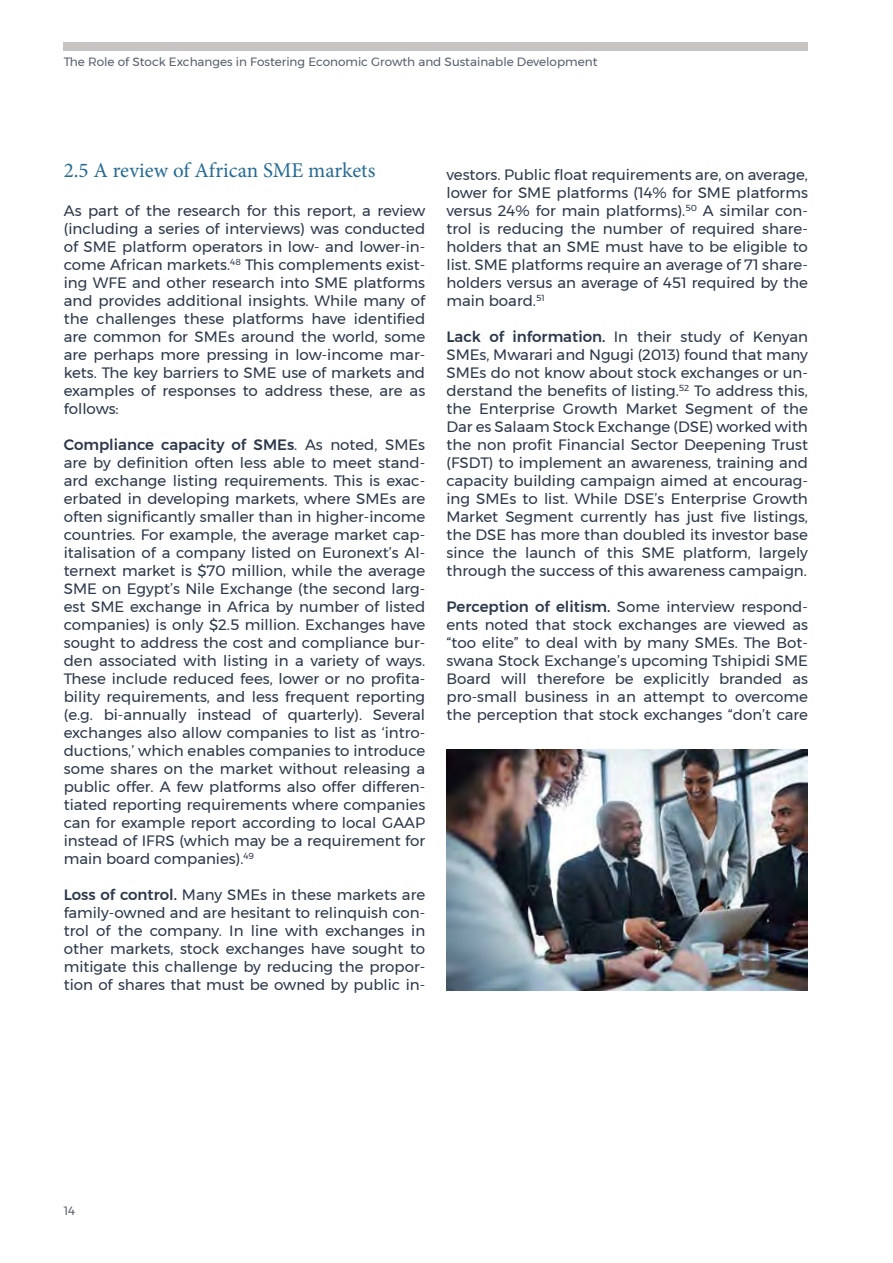
<style>
.page{position:relative;width:893px;height:1263px;background:#fff}
.page>*{position:absolute;margin:0;border:0;box-sizing:border-box;transform-origin:0 0}
.t1{font:21px "Minion Pro";color:#236a95}
.t2{font:15px/18px "Montserrat";color:#2b384a;text-align:justify}
.t3{font:12px "Montserrat";color:#56606e}
.s1{font-weight:500}
</style>
<div class="page">
<div style="left:64px;top:43px;width:744px;height:8px;background:#c7c5c4"></div>
<img style="left:446px;top:749px;width:362px;height:241px">
<p class="t3" style="left:64px;top:54px;width:535px">The Role of Stock Exchanges in Fostering Economic Growth and Sustainable Development</p>
<h1 class="t1" style="left:64px;top:156px;width:313px">2.5 A review of African SME markets</h1>
<p class="t2" style="left:64px;top:202px;width:363px">As part of the research for this report, a review (including a series of interviews) was conducted of SME platform operators in low- and lower-in&shy;come African markets.<sup>48</sup> This complements exist&shy;ing WFE and other research into SME platforms and provides additional insights. While many of the challenges these platforms have identified are common for SMEs around the world, some are perhaps more pressing in low-income mar&shy;kets. The key barriers to SME use of markets and examples of responses to address these, are as follows:</p>
<p class="t2" style="left:64px;top:436px;width:363px"><span class="s1">Compliance capacity of SMEs</span>. As noted, SMEs are by definition often less able to meet stand&shy;ard exchange listing requirements. This is exac&shy;erbated in developing markets, where SMEs are often significantly smaller than in higher-income countries. For example, the average market cap&shy;italisation of a company listed on Euronext’s Al&shy;ternext market is $70 million, while the average SME on Egypt’s Nile Exchange (the second larg&shy;est SME exchange in Africa by number of listed companies) is only $2.5 million. Exchanges have sought to address the cost and compliance bur&shy;den associated with listing in a variety of ways.<br>These include reduced fees, lower or no profita&shy;bility requirements, and less frequent reporting (e.g. bi-annually instead of quarterly). Several exchanges also allow companies to list as ‘intro&shy;ductions,’ which enables companies to introduce some shares on the market without releasing a public offer. A few platforms also offer differen&shy;tiated reporting requirements where companies can for example report according to local GAAP instead of IFRS (which may be a requirement for main board companies).<sup>49</sup></p>
<p class="t2" style="left:64px;top:886px;width:363px"><span class="s1">Loss of control.</span> Many SMEs in these markets are family-owned and are hesitant to relinquish con&shy;trol of the company. In line with exchanges in other markets, stock exchanges have sought to mitigate this challenge by reducing the propor&shy;tion of shares that must be owned by public in-</p>
<p class="t2" style="left:446px;top:166px;width:363px">vestors. Public float requirements are, on average, lower for SME platforms (14% for SME platforms versus 24% for main platforms).<sup>50</sup> A similar con&shy;trol is reducing the number of required share&shy;holders that an SME must have to be eligible to list. SME platforms require an average of 71 share&shy;holders versus an average of 451 required by the main board.<sup>51</sup></p>
<p class="t2" style="left:446px;top:328px;width:363px"><span class="s1">Lack of information.</span> In their study of Kenyan SMEs, Mwarari and Ngugi (2013) found that many SMEs do not know about stock exchanges or un&shy;derstand the benefits of listing.<sup>52</sup> To address this, the Enterprise Growth Market Segment of the Dar es Salaam Stock Exchange (DSE) worked with the non profit Financial Sector Deepening Trust (FSDT) to implement an awareness, training and capacity building campaign aimed at encourag&shy;ing SMEs to list. While DSE’s Enterprise Growth Market Segment currently has just five listings, the DSE has more than doubled its investor base since the launch of this SME platform, largely through the success of this awareness campaign.</p>
<p class="t2" style="left:446px;top:598px;width:363px"><span class="s1">Perception of elitism.</span> Some interview respond&shy;ents noted that stock exchanges are viewed as “too elite” to deal with by many SMEs. The Bot&shy;swana Stock Exchange’s upcoming Tshipidi SME Board will therefore be explicitly branded as pro-small business in an attempt to overcome the perception that stock exchanges “don’t care</p>
<p class="t3" style="left:64px;top:1203px;width:13px">14</p>
</div>
